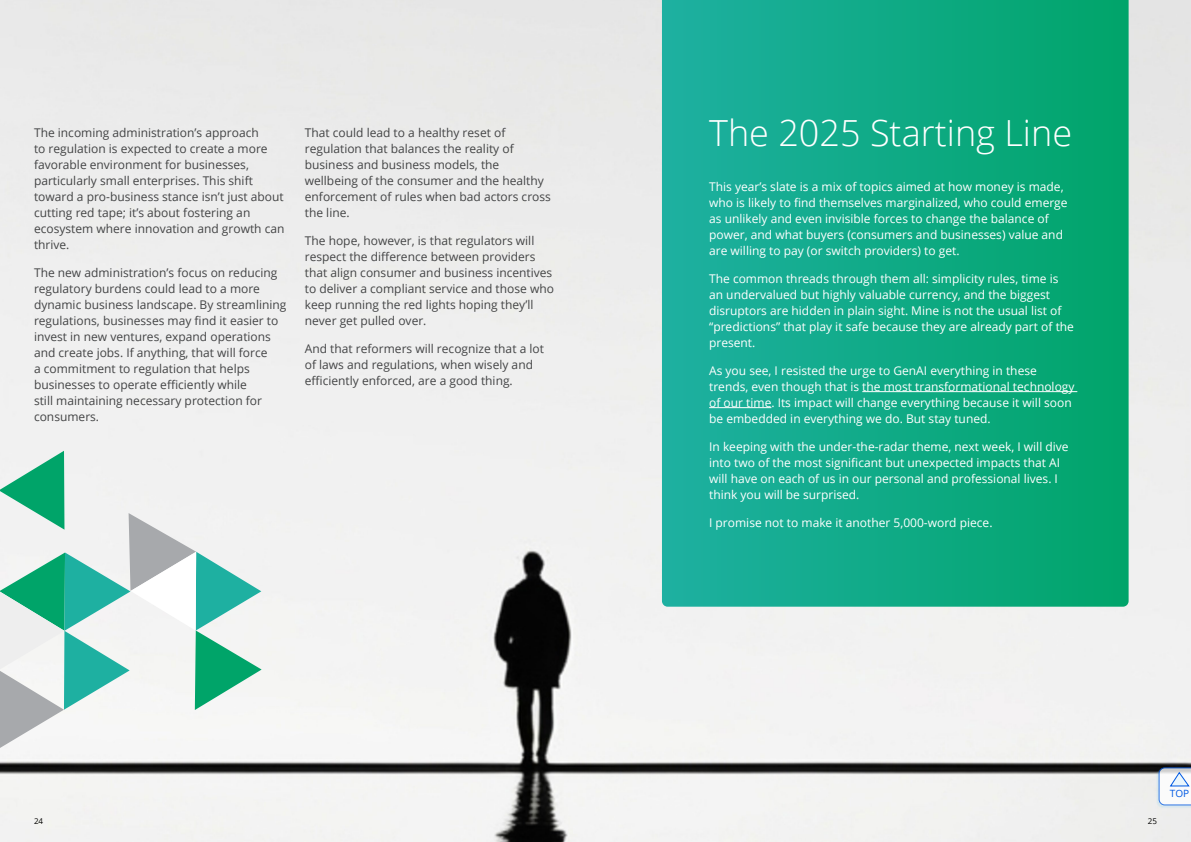
<style>
.page{position:relative;width:1191px;height:842px;background:#fff}
.page>*{position:absolute;margin:0;border:0;box-sizing:border-box;transform-origin:0 0}
.Headline_36{font:300 36px "Open Sans";color:#fff}
.Body{font:12px/16px "Open Sans";color:#434445}
.Body-2{font:12px/16px "Open Sans";color:#fff}
.Body_-_title{font:10px "Open Sans";color:#0059e3}
.t1{font:8px "Open Sans";color:#000}
</style>
<div class="page">
<img style="left:0;top:0;width:1190px;height:842px">
<svg style="left:662px;top:0;width:466px;height:607px;background:#0faa85"></svg>
<hr style="left:862px;top:391px;width:215px;height:1px;background:#fff">
<hr style="left:709px;top:407px;width:62px;height:1px;background:#fff">
<svg style="left:0;top:451px;width:262px;height:297px"></svg>
<div style="left:1155px;top:768px;width:36px;height:41px;background:#83d0f5;opacity:.25"></div>
<svg style="left:1158px;top:767px;width:33px;height:38px"></svg>
<p class="Body" style="left:34px;top:124px;width:252px">The incoming administration’s approach<br>to regulation is expected to create a more favorable environment for businesses, particularly small enterprises. This shift toward a pro-business stance isn’t just about cutting red tape; it’s about fostering an ecosystem where innovation and growth can thrive.</p>
<p class="Body" style="left:34px;top:264px;width:254px">The new administration’s focus on reducing regulatory burdens could lead to a more dynamic business landscape. By streamlining regulations, businesses may find it easier to invest in new ventures, expand operations and create jobs. If anything, that will force<br>a commitment to regulation that helps businesses to operate efficiently while<br>still maintaining necessary protection for consumers.</p>
<p class="Body" style="left:305px;top:124px;width:248px">That could lead to a healthy reset of regulation that balances the reality of business and business models, the wellbeing of the consumer and the healthy enforcement of rules when bad actors cross the line.</p>
<p class="Body" style="left:305px;top:232px;width:251px">The hope, however, is that regulators will respect the difference between providers that align consumer and business incentives to deliver a compliant service and those who keep running the red lights hoping they’ll never get pulled over.</p>
<p class="Body" style="left:305px;top:340px;width:241px">And that reformers will recognize that a lot of laws and regulations, when wisely and efficiently enforced, are a good thing.</p>
<p class="Headline_36" style="left:709px;top:108px;width:364px">The 2025 Starting Line</p>
<p class="Body-2" style="left:709px;top:178px;width:360px">This year’s slate is a mix of topics aimed at how money is made, who is likely to find themselves marginalized, who could emerge as unlikely and even invisible forces to change the balance of power, and what buyers (consumers and businesses) value and are willing to pay (or switch providers) to get.</p>
<p class="Body-2" style="left:709px;top:270px;width:366px">The common threads through them all: simplicity rules, time is an undervalued but highly valuable currency, and the biggest disruptors are hidden in plain sight. Mine is not the usual list of “predictions” that play it safe because they are already part of the present.</p>
<p class="Body-2" style="left:709px;top:362px;width:367px">As you see, I resisted the urge to GenAI everything in these trends, even though that is the most transformational technology of our time. Its impact will change everything because it will soon be embedded in everything we do. But stay tuned.</p>
<p class="Body-2" style="left:709px;top:438px;width:361px">In keeping with the under-the-radar theme, next week, I will dive into two of the most significant but unexpected impacts that AI will have on each of us in our personal and professional lives. I think you will be surprised.</p>
<p class="Body-2" style="left:709px;top:514px;width:285px">I promise not to make it another 5,000-word piece.</p>
<p class="t1" style="left:34px;top:815px;width:11px">24</p>
<p class="t1" style="left:1147px;top:815px;width:11px">25</p>
<p class="Body_-_title" style="left:1170px;top:787px;width:21px">TOP</p>
</div>
